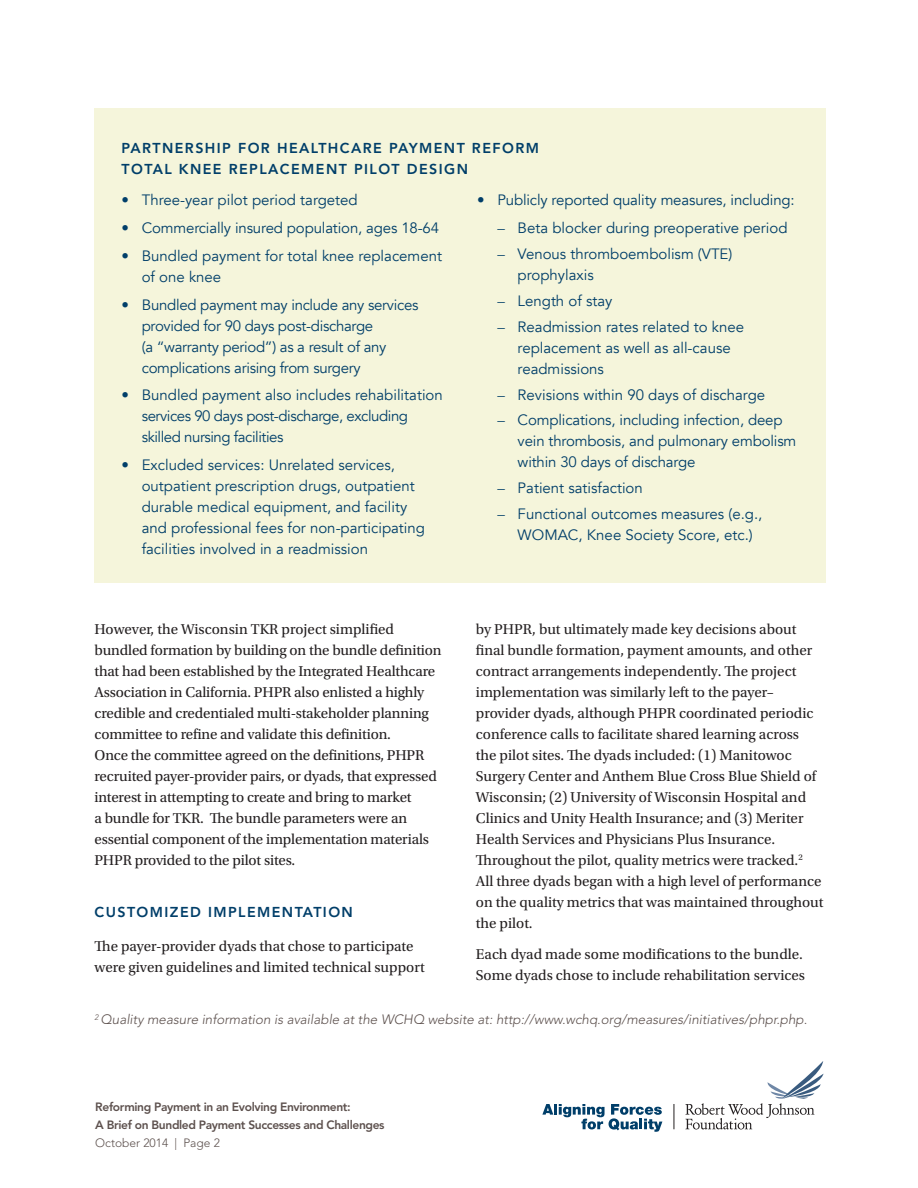
<style>
.page{position:relative;width:918px;height:1188px;background:#fff}
.page>*{position:absolute;margin:0;border:0;box-sizing:border-box;transform-origin:0 0}
.story___text{font:15px/21px "Utopia Std";color:#231f20}
.sidebar_bullets_blue{font:15px/21px "Avenir";color:#003e69}
.sidebar_bullets_blue-2{font:15px/21px "Avenir";letter-spacing:-.02em;color:#003e69}
.sidebar_bullets_blue-3{font:15px/21px "Avenir";letter-spacing:-.03em;color:#003e69}
.header___intro{font:800 14.25px/21px "Avenir LT Std";letter-spacing:.1em;color:#003e69}
.header___story{font:800 14.25px "Avenir LT Std";letter-spacing:.1em;color:#003e69}
.source{font:italic 300 13.5px "Avenir LT Std";color:#5d514e}
.t1{font:800 12px/18px "Avenir LT Std";letter-spacing:-.03em;color:#5d514e}
.s1{font-family:"Avenir LT Std";font-weight:300}
.s2{font-weight:300}
</style>
<div class="page">
<svg style="left:542px;top:1104px;width:120px;height:28px"></svg>
<svg style="left:685px;top:1061px;width:139px;height:68px"></svg>
<svg style="left:674px;top:1104px;width:1px;height:25px"></svg>
<div style="left:94px;top:108px;width:732px;height:474px;background:#f5f5db"></div>
<p class="header___intro" style="left:122px;top:137px;width:419px">PARTNERSHIP FOR HEALTHCARE PAYMENT REFORM<br>TOTAL KNEE REPLACEMENT PILOT DESIGN</p>
<p class="sidebar_bullets_blue" style="left:122px;top:190px;width:238px">• Three-year pilot period targeted</p>
<p class="sidebar_bullets_blue" style="left:122px;top:218px;width:319px">• Commercially insured population, ages 18-64</p>
<p class="sidebar_bullets_blue" style="left:142px;top:245px;width:302px;text-indent:-20px">• Bundled payment for total knee replacement of one knee</p>
<p class="sidebar_bullets_blue-2" style="left:142px;top:294px;width:278px;text-indent:-20px">• Bundled payment may include any services provided for 90 days post-discharge<br>(a “warranty period”) as a result of any complications arising from surgery</p>
<p class="sidebar_bullets_blue-3" style="left:142px;top:385px;width:303px;text-indent:-20px">• Bundled payment also includes rehabilitation services 90 days post-discharge, excluding skilled nursing facilities</p>
<p class="sidebar_bullets_blue" style="left:142px;top:455px;width:285px;text-indent:-20px">• Excluded services: Unrelated services, outpatient prescription drugs, outpatient durable medical equipment, and facility and professional fees for non-participating facilities involved in a readmission</p>
<p class="sidebar_bullets_blue" style="left:477px;top:190px;width:319px">• Publicly reported quality measures, including:</p>
<p class="sidebar_bullets_blue" style="left:497px;top:218px;width:292px"><span class="s1">–</span> Beta blocker during preoperative period</p>
<p class="sidebar_bullets_blue" style="left:518px;top:244px;width:216px;text-indent:-20px"><span class="s1">–</span> Venous thromboembolism (VTE) prophylaxis</p>
<p class="sidebar_bullets_blue" style="left:497px;top:290px;width:116px"><span class="s1">–</span> Length of stay</p>
<p class="sidebar_bullets_blue" style="left:518px;top:316px;width:228px;text-indent:-20px"><span class="s1">–</span> Readmission rates related to knee replacement as well as all-cause readmissions</p>
<p class="sidebar_bullets_blue" style="left:497px;top:384px;width:269px"><span class="s1">–</span> Revisions within 90 days of discharge</p>
<p class="sidebar_bullets_blue" style="left:518px;top:410px;width:280px;text-indent:-20px"><span class="s1">–</span> Complications, including infection, deep vein thrombosis, and pulmonary embolism within 30 days of discharge</p>
<p class="sidebar_bullets_blue" style="left:497px;top:478px;width:147px"><span class="s1">–</span> Patient satisfaction</p>
<p class="sidebar_bullets_blue" style="left:518px;top:504px;width:246px;text-indent:-20px"><span class="s1">–</span> Functional outcomes measures (e.g.,<br>WOMAC, Knee Society Score, etc.)</p>
<p class="story___text" style="left:94px;top:618px;width:349px">However, the Wisconsin TKR project simplified bundled formation by building on the bundle definition that had been established by the Integrated Healthcare Association in California. PHPR also enlisted a highly credible and credentialed multi-stakeholder planning committee to refine and validate this definition.<br>Once the committee agreed on the definitions, PHPR recruited payer-provider pairs, or dyads, that expressed interest in attempting to create and bring to market<br>a bundle for TKR. The bundle parameters were an essential component of the implementation materials PHPR provided to the pilot sites.</p>
<p class="header___story" style="left:94px;top:903px;width:260px">CUSTOMIZED IMPLEMENTATION</p>
<p class="story___text" style="left:94px;top:936px;width:332px">The payer-provider dyads that chose to participate were given guidelines and limited technical support</p>
<p class="story___text" style="left:476px;top:618px;width:349px">by PHPR, but ultimately made key decisions about final bundle formation, payment amounts, and other contract arrangements independently. The project implementation was similarly left to the payer– provider dyads, although PHPR coordinated periodic conference calls to facilitate shared learning across the pilot sites. The dyads included: (1) Manitowoc Surgery Center and Anthem Blue Cross Blue Shield of Wisconsin; (2) University of Wisconsin Hospital and Clinics and Unity Health Insurance; and (3) Meriter Health Services and Physicians Plus Insurance.<br>Throughout the pilot, quality metrics were tracked.<sup>2<br></sup>All three dyads began with a high level of performance on the quality metrics that was maintained throughout the pilot.</p>
<p class="story___text" style="left:476px;top:944px;width:331px">Each dyad made some modifications to the bundle.<br>Some dyads chose to include rehabilitation services</p>
<p class="source" style="left:94px;top:1012px;width:714px"><sup>2</sup> Quality measure information is available at the WCHQ website at: http://www.wchq.org/measures/initiatives/phpr.php.</p>
<p class="t1" style="left:95px;top:1098px;width:291px">Reforming Payment in an Evolving Environment:<br>A Brief on Bundled Payment Successes and Challenges<br><span class="s2">October 2014 | Page 2</span></p>
</div>
